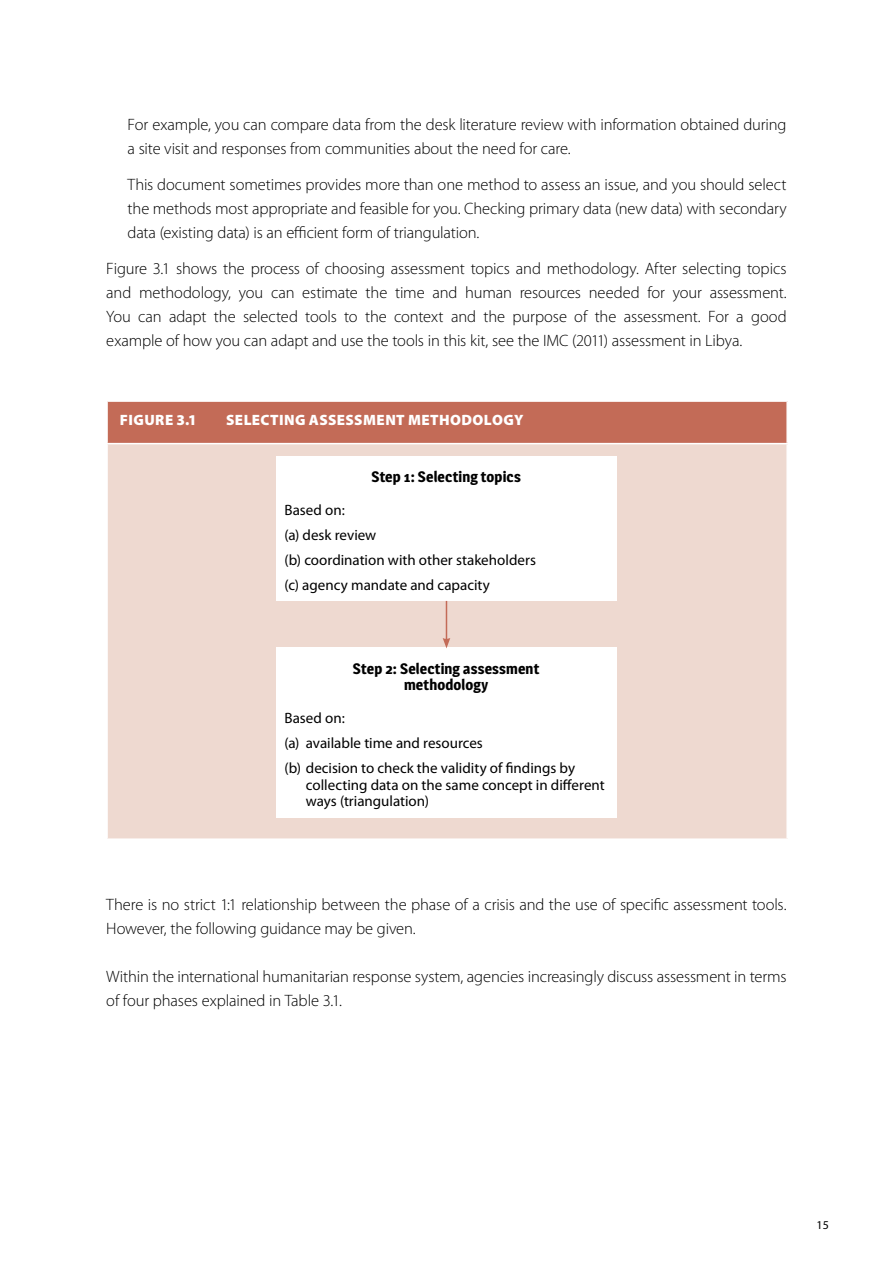
<style>
.page{position:relative;width:893px;height:1263px;background:#fff}
.page>*{position:absolute;margin:0;border:0;box-sizing:border-box;transform-origin:0 0}
.t1{font:300 16.5px/24px "Myriad Pro";letter-spacing:-.01em;color:#000}
.t2{font:15px/25px "Myriad Pro";color:#000}
.t3{font:700 15px/16.5px "Magra";color:#000;text-align:center}
.t4{font:900 15px "Myriad Pro";letter-spacing:.03em;color:#fff}
.t5{font:12px "Myriad Pro";color:#000}
</style>
<div class="page">
<div style="left:107px;top:401px;width:680px;height:43px;background:#c36b57"></div>
<div style="left:107px;top:444px;width:680px;height:395px;background:#eed9d0"></div>
<hr style="left:106px;top:838px;width:682px;height:2px;background:#fff">
<hr style="left:106px;top:400px;width:682px;height:2px;background:#fff">
<hr style="left:106px;top:402px;width:2px;height:41px;background:#fff">
<hr style="left:786px;top:402px;width:2px;height:41px;background:#fff">
<hr style="left:106px;top:443px;width:682px;height:1px;background:#fff">
<hr style="left:106px;top:444px;width:2px;height:394px;background:#fff">
<hr style="left:786px;top:444px;width:2px;height:394px;background:#fff">
<div style="left:276px;top:456px;width:340px;height:145px;background:#fff"></div>
<div style="left:276px;top:648px;width:340px;height:170px;background:#fff"></div>
<hr style="left:446px;top:601px;width:1px;height:39px;background:#c36b57">
<svg style="left:443px;top:638px;width:7px;height:10px"></svg>
<p class="t1" style="left:128px;top:113px;width:660px">For example, you can compare data from the desk literature review with information obtained during a site visit and responses from communities about the need for care.</p>
<p class="t1" style="left:128px;top:173px;width:661px;text-align:justify">This document sometimes provides more than one method to assess an issue, and you should select the methods most appropriate and feasible for you. Checking primary data (new data) with secondary data (existing data) is an efficient form of triangulation.</p>
<p class="t1" style="left:106px;top:257px;width:682px;text-align:justify">Figure 3.1 shows the process of choosing assessment topics and methodology. After selecting topics and methodology, you can estimate the time and human resources needed for your assessment.<br>You can adapt the selected tools to the context and the purpose of the assessment. For a good example of how you can adapt and use the tools in this kit, see the IMC (2011) assessment in Libya.</p>
<p class="t4" style="left:120px;top:411px;width:97px">FIGURE 3.1 S</p>
<p class="t4" style="left:235px;top:411px;width:290px">ELECTING ASSESSMENT METHODOLOGY</p>
<p class="t3" style="left:371px;top:468px;width:151px">Step 1: Selecting topics</p>
<p class="t2" style="left:285px;top:498px;width:253px">Based on:<br>(a) desk review<br>(b) coordination with other stakeholders (c) agency mandate and capacity</p>
<p class="t3" style="left:353px;top:660px;width:188px">Step 2: Selecting assessment methodology</p>
<p class="t2" style="left:285px;top:706px;width:292px">Based on:<br>(a) available time and resources<br>(b) decision to check the validity of findings by</p>
<p class="t2" style="left:306px;top:777px;width:300px;line-height:16.5px">collecting data on the same concept in different ways (triangulation)</p>
<p class="t1" style="left:106px;top:893px;width:682px">There is no strict 1:1 relationship between the phase of a crisis and the use of specific assessment tools.<br>However, the following guidance may be given.</p>
<p class="t1" style="left:106px;top:965px;width:682px">Within the international humanitarian response system, agencies increasingly discuss assessment in terms of four phases explained in Table 3.1.</p>
<p class="t5" style="left:817px;top:1219px;width:14px">15</p>
</div>
